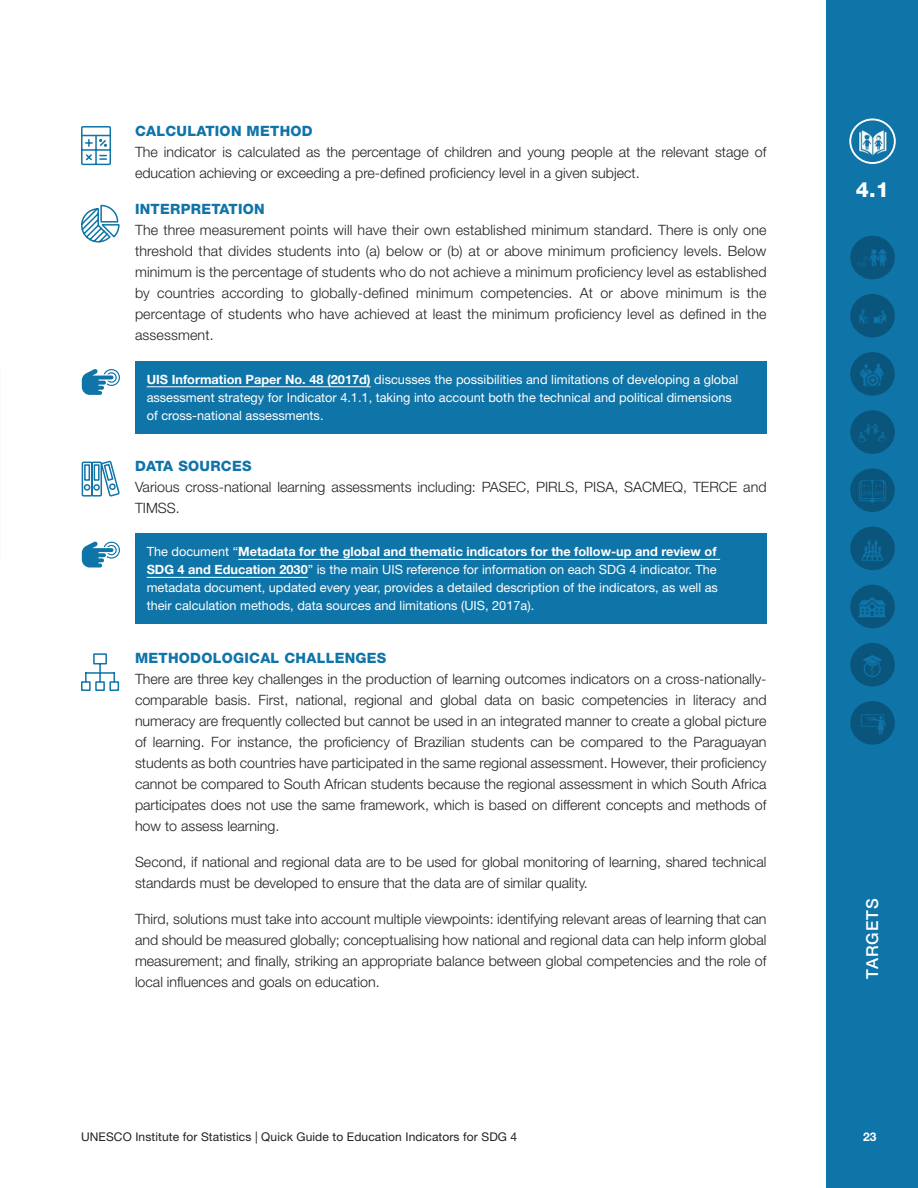
<style>
.page{position:relative;width:918px;height:1188px;background:#fff}
.page>*{position:absolute;margin:0;border:0;box-sizing:border-box;transform-origin:0 0}
.t1{font:800 21px "Helvetica Neue LT Std";color:#fff}
.t2{font:500 16.5px "Helvetica Neue LT Std";letter-spacing:.05em;color:#fff}
.t3{font:300 14.25px/21px "Helvetica Neue LT Std";color:#231f20}
.t4{font:800 14.25px "Helvetica Neue LT Std";letter-spacing:.02em;color:#1074a8}
.t5{font:12.75px/18px "Helvetica Neue LT Std";color:#fff}
.t6{font:12px "Helvetica Neue LT Std";letter-spacing:.01em;color:#231f20}
.t7{font:700 12px "Helvetica Neue LT Std";color:#fff}
.s1{font-weight:700}
</style>
<div class="page">
<div style="left:135px;top:361px;width:631px;height:72px;background:#0f74a7"></div>
<hr style="left:147px;top:386px;width:224px;height:1px;background:#fff">
<div style="left:135px;top:534px;width:631px;height:90px;background:#0f74a7"></div>
<hr style="left:238px;top:559px;width:482px;height:1px;background:#fff">
<hr style="left:147px;top:577px;width:161px;height:1px;background:#fff">
<svg style="left:81px;top:126px;width:30px;height:40px"></svg>
<svg style="left:81px;top:204px;width:39px;height:39px"></svg>
<svg style="left:82px;top:369px;width:38px;height:26px"></svg>
<svg style="left:81px;top:460px;width:39px;height:37px"></svg>
<svg style="left:82px;top:541px;width:38px;height:26px"></svg>
<svg style="left:81px;top:653px;width:39px;height:38px"></svg>
<div style="left:826px;top:0;width:92px;height:1188px;background:#0f74a7"></div>
<img style="left:850px;top:121px;width:45px;height:42px">
<div style="left:849px;top:118px;width:47px;height:46px;border:2px solid #fff;border-radius:50%"></div>
<img style="left:850px;top:236px;width:45px;height:43px">
<img style="left:850px;top:294px;width:45px;height:44px">
<img style="left:850px;top:352px;width:45px;height:44px">
<img style="left:850px;top:410px;width:45px;height:44px">
<img style="left:850px;top:468px;width:45px;height:44px">
<img style="left:850px;top:527px;width:45px;height:43px">
<img style="left:850px;top:585px;width:45px;height:43px">
<img style="left:850px;top:701px;width:45px;height:44px">
<img style="left:850px;top:643px;width:45px;height:44px">
<p class="t4" style="left:135px;top:123px;width:179px">CALCULATION METHOD</p>
<p class="t3" style="left:135px;top:141px;width:633px">The indicator is calculated as the percentage of children and young people at the relevant stage of education achieving or exceeding a pre-defined proficiency level in a given subject.</p>
<p class="t4" style="left:135px;top:201px;width:131px">INTERPRETATION</p>
<p class="t3" style="left:135px;top:219px;width:633px;text-align:justify">The three measurement points will have their own established minimum standard. There is only one threshold that divides students into (a) below or (b) at or above minimum proficiency levels. Below minimum is the percentage of students who do not achieve a minimum proficiency level as established by countries according to globally-defined minimum competencies. At or above minimum is the percentage of students who have achieved at least the minimum proficiency level as defined in the assessment.</p>
<p class="t5" style="left:147px;top:370px;width:593px"><span class="s1">UIS Information Paper No. 48 (2017d)</span> discusses the possibilities and limitations of developing a global assessment strategy for Indicator 4.1.1, taking into account both the technical and political dimensions of cross-national assessments.</p>
<p class="t4" style="left:135px;top:457px;width:118px">DATA SOURCES</p>
<p class="t3" style="left:135px;top:476px;width:633px">Various cross-national learning assessments including: PASEC, PIRLS, PISA, SACMEQ, TERCE and<br>TIMSS.</p>
<p class="t5" style="left:147px;top:543px;width:573px;text-align:justify">The document “<span class="s1">Metadata for the global and thematic indicators for the follow-up and review of SDG 4 and Education 2030</span>” is the main UIS reference for information on each SDG 4 indicator. The metadata document, updated every year, provides a detailed description of the indicators, as well as their calculation methods, data sources and limitations (UIS, 2017a).</p>
<p class="t4" style="left:135px;top:649px;width:253px">METHODOLOGICAL CHALLENGES</p>
<p class="t3" style="left:135px;top:668px;width:633px;text-align:justify">There are three key challenges in the production of learning outcomes indicators on a cross-nationally&shy;comparable basis. First, national, regional and global data on basic competencies in literacy and numeracy are frequently collected but cannot be used in an integrated manner to create a global picture of learning. For instance, the proficiency of Brazilian students can be compared to the Paraguayan students as both countries have participated in the same regional assessment. However, their proficiency cannot be compared to South African students because the regional assessment in which South Africa participates does not use the same framework, which is based on different concepts and methods of how to assess learning.</p>
<p class="t3" style="left:135px;top:851px;width:633px">Second, if national and regional data are to be used for global monitoring of learning, shared technical standards must be developed to ensure that the data are of similar quality.</p>
<p class="t3" style="left:135px;top:908px;width:633px;text-align:justify">Third, solutions must take into account multiple viewpoints: identifying relevant areas of learning that can and should be measured globally; conceptualising how national and regional data can help inform global measurement; and finally, striking an appropriate balance between global competencies and the role of local influences and goals on education.</p>
<h1 class="t1" style="left:856px;top:177px;width:35px">4.1</h1>
<p class="t2" style="left:863px;top:979px;width:82px;rotate:-90deg">TARGETS</p>
<p class="t6" style="left:81px;top:1130px;width:438px">UNESCO Institute for Statistics | Quick Guide to Education Indicators for SDG 4</p>
<p class="t7" style="left:863px;top:1129px;width:15px">23</p>
</div>
